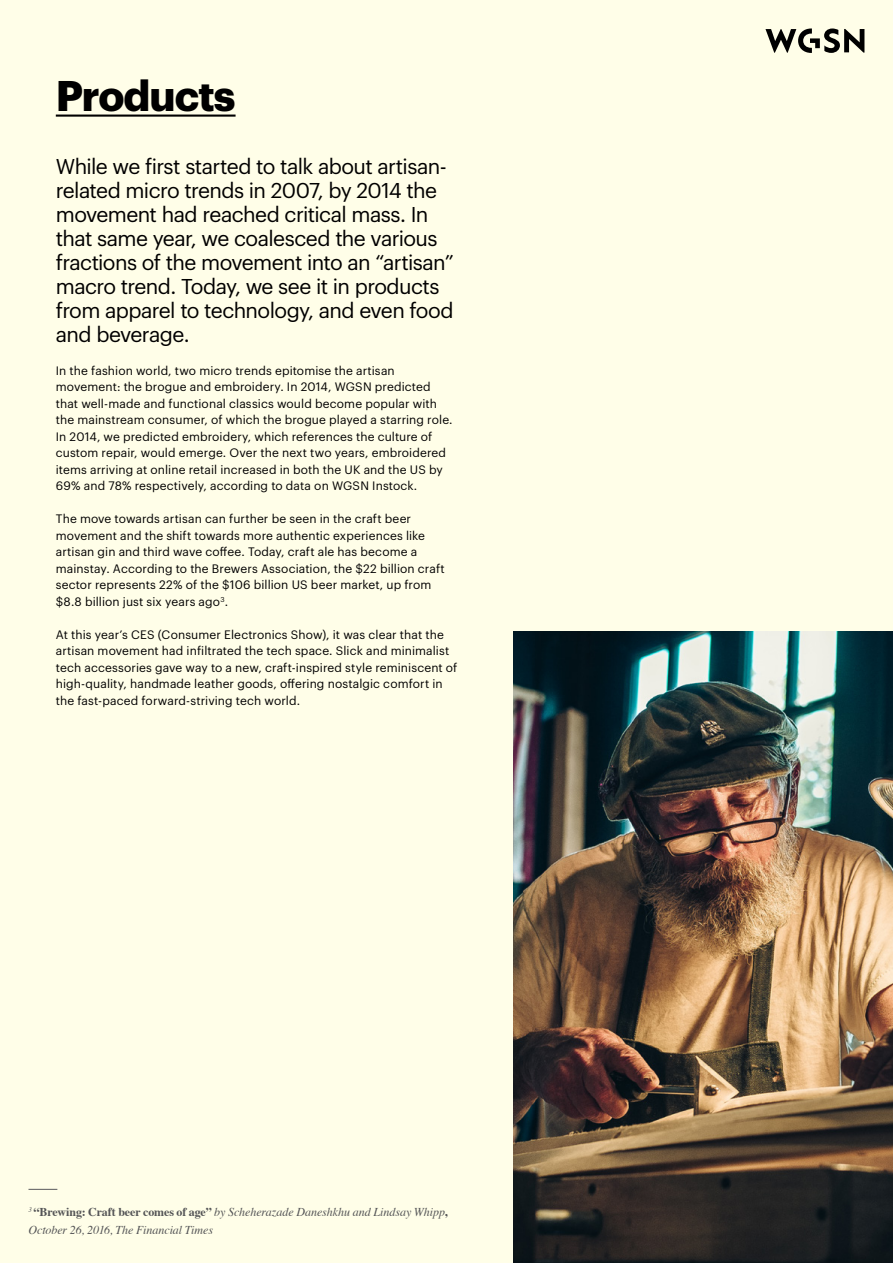
<style>
.page{position:relative;width:893px;height:1263px;background:#fffee8}
.page>*{position:absolute;margin:0;border:0;box-sizing:border-box;transform-origin:0 0}
.t1{font:700 42px "Graphik";letter-spacing:-.02em;color:#000}
.t2{font:21px/24px "Graphik";letter-spacing:-.03em;color:#000}
.t3{font:12px/16.5px "Graphik";letter-spacing:.01em;color:#000}
.t4{font:italic 12px/18.6px "Times";letter-spacing:-.005em;color:#545456}
.s1{font-weight:700;font-style:normal}
</style>
<div class="page">
<hr style="left:56px;top:115px;width:180px;height:2px;background:#000">
<img style="left:513px;top:631px;width:380px;height:632px">
<svg style="left:28px;top:1189px;width:29px;height:1px"></svg>
<svg style="left:765px;top:28px;width:99px;height:25px"></svg>
<h1 class="t1" style="left:56px;top:64px;width:181px">Products</h1>
<p class="t2" style="left:56px;top:152px;width:399px">While we first started to talk about artisan&shy;related micro trends in 2007, by 2014 the movement had reached critical mass. In that same year, we coalesced the various fractions of the movement into an “artisan” macro trend. Today, we see it in products from apparel to technology, and even food and beverage.</p>
<p class="t3" style="left:56px;top:361px;width:398px">In the fashion world, two micro trends epitomise the artisan movement: the brogue and embroidery. In 2014, WGSN predicted that well-made and functional classics would become popular with the mainstream consumer, of which the brogue played a starring role.<br>In 2014, we predicted embroidery, which references the culture of custom repair, would emerge. Over the next two years, embroidered items arriving at online retail increased in both the UK and the US by 69% and 78% respectively, according to data on WGSN Instock.</p>
<p class="t3" style="left:56px;top:509px;width:390px">The move towards artisan can further be seen in the craft beer movement and the shift towards more authentic experiences like artisan gin and third wave coffee. Today, craft ale has become a mainstay. According to the Brewers Association, the $22 billion craft sector represents 22% of the $106 billion US beer market, up from $8.8 billion just six years ago<sup>3</sup>.</p>
<p class="t3" style="left:56px;top:625px;width:403px">At this year’s CES (Consumer Electronics Show), it was clear that the artisan movement had infiltrated the tech space. Slick and minimalist tech accessories gave way to a new, craft-inspired style reminiscent of high-quality, handmade leather goods, offering nostalgic comfort in the fast-paced forward-striving tech world.</p>
<p class="t4" style="left:28px;top:1202px;width:421px"><sup>3</sup> <span class="s1">“Brewing: Craft beer comes of age”</span> by Scheherazade Daneshkhu and Lindsay Whipp<span class="s1">,<br></span>October 26, 2016, The Financial Times</p>
</div>
